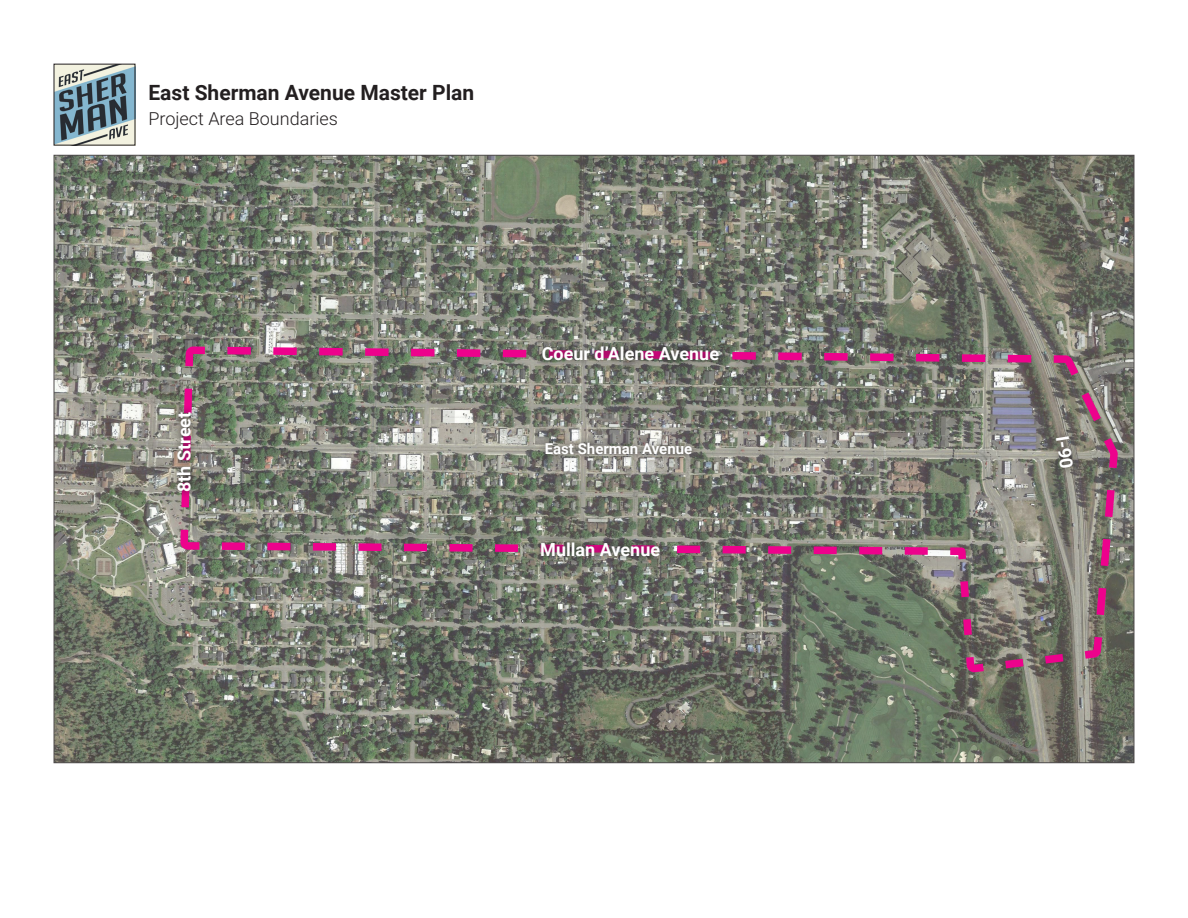
<style>
.page{position:relative;width:1188px;height:918px;background:#fff}
.page>*{position:absolute;margin:0;border:0;box-sizing:border-box;transform-origin:0 0}
.t1{font:700 21px "Roboto";color:#231f20}
.t2{font:700 18px "Roboto";color:#fff}
.t3{font:300 18px "Roboto";color:#231f20}
.t4{font:700 15px "Roboto";color:#fff}
</style>
<div class="page">
<img style="left:56px;top:157px;width:1076px;height:604px">
<svg style="left:177px;top:278px;width:945px;height:486px;background:#7b7b72"></svg>
<div style="left:169px;top:404px;width:29px;height:95px;background:#231f20;opacity:.85"></div>
<div style="left:1049px;top:429px;width:32px;height:47px;background:#231f20;opacity:.85"></div>
<div style="left:535px;top:339px;width:191px;height:29px;background:#231f20;opacity:.85"></div>
<div style="left:533px;top:534px;width:134px;height:29px;background:#231f20;opacity:.85"></div>
<div style="left:538px;top:435px;width:162px;height:27px;background:#231f20;opacity:.85"></div>
<img style="left:56px;top:66px;width:77px;height:77px">
<p class="t1" style="left:148px;top:78px;width:327px">East Sherman Avenue Master Plan</p>
<p class="t3" style="left:148px;top:106px;width:191px">Project Area Boundaries</p>
<p class="t2" style="left:172px;top:492px;width:82px;rotate:-90deg">8th Street</p>
<p class="t2" style="left:542px;top:341px;width:179px">Coeur d’Alene Avenue</p>
<p class="t4" style="left:545px;top:438px;width:149px">East Sherman Avenue</p>
<p class="t2" style="left:540px;top:537px;width:121px">Mullan Avenue</p>
<p class="t2" style="left:1075px;top:434px;width:34px;rotate:81deg">I-90</p>
</div>
